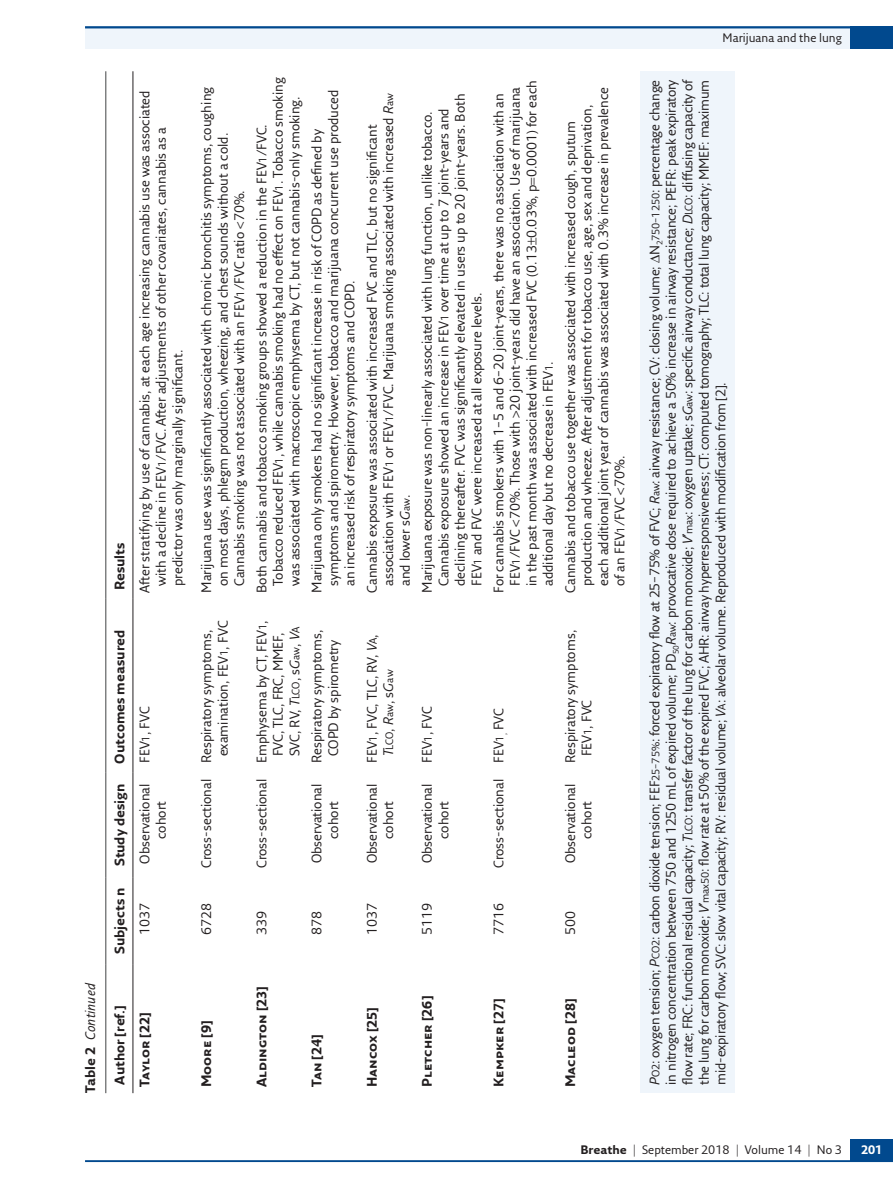
<style>
.page{position:relative;width:893px;height:1191px;background:#fff}
.page>*{position:absolute;margin:0;border:0;box-sizing:border-box;transform-origin:0 0}
.t1{font:13.5px/16.5px "Fresco Sans Pro";color:#231f20}
.t2{font:700 13.5px/29.2px "Fresco Sans Pro";color:#231f20}
.t3{font:12px "Fresco Sans Pro";color:#231f20}
.t4{font:700 12px "Fresco Sans Pro";color:#fff}
.t5{font:10.5px "Fresco Sans Pro";color:#231f20}
.s1{font-size:10.5px}
.s2{font-weight:400;font-style:italic}
.s3{font-style:italic}
.s4{font-style:italic;font-size:13.5px}
.s5{font-size:13.5px}
.s6{font-weight:700}
</style>
<div class="page">
<div style="left:85px;top:26px;width:808px;height:23px;background:#eff5fb"></div>
<hr style="left:85px;top:1160px;width:808px;height:2px;background:#01498e">
<div style="left:850px;top:1138px;width:43px;height:23px;background:#01498e"></div>
<hr style="left:85px;top:26px;width:808px;height:2px;background:#01498e">
<div style="left:850px;top:26px;width:43px;height:23px;background:#01498e"></div>
<div style="left:640px;top:71px;width:94px;height:1022px;background:#eff5fb"></div>
<hr style="left:105px;top:964px;width:1px;height:129px;background:#57585a">
<hr style="left:105px;top:878px;width:1px;height:86px;background:#57585a">
<hr style="left:105px;top:772px;width:1px;height:106px;background:#57585a">
<hr style="left:105px;top:599px;width:1px;height:173px;background:#57585a">
<hr style="left:105px;top:71px;width:1px;height:528px;background:#57585a">
<hr style="left:133px;top:964px;width:1px;height:129px;background:#231f20">
<hr style="left:133px;top:878px;width:1px;height:86px;background:#231f20">
<hr style="left:133px;top:772px;width:1px;height:106px;background:#231f20">
<hr style="left:133px;top:599px;width:1px;height:173px;background:#231f20">
<hr style="left:133px;top:71px;width:1px;height:528px;background:#231f20">
<p class="t2" style="left:105px;top:590px;width:49px;rotate:-90deg">Results</p>
<p class="t1" style="left:136px;top:586px;width:497px;text-indent:-7px;rotate:-90deg">After stratifying by use of cannabis, at each age increasing cannabis use was associated with a decline in FEV<span class="s1">1</span>/FVC. After adjustments of other covariates, cannabis as a predictor was only marginally significant.</p>
<p class="t2" style="left:105px;top:763px;width:135px;rotate:-90deg">Outcomes measured</p>
<p class="t2" style="left:105px;top:866px;width:84px;rotate:-90deg">Study design</p>
<p class="t2" style="left:105px;top:954px;width:68px;rotate:-90deg">Subjects n</p>
<p class="t2" style="left:75px;top:1084px;width:103px;text-indent:-9px;rotate:-90deg">Table 2 <span class="s2">Continued<br></span>Author [ref.]</p>
<p class="t1" style="left:136px;top:763px;width:58px;rotate:-90deg">FEV<span class="s1">1</span>, FVC</p>
<p class="t1" style="left:136px;top:863px;width:81px;text-align:center;rotate:-90deg">Observational cohort</p>
<p class="t1" style="left:136px;top:935px;width:34px;rotate:-90deg">1037</p>
<p class="t2" style="left:130px;top:1087px;width:76px;rotate:-90deg">Taylor [22]</p>
<p class="t3" style="left:723px;top:30px;width:121px">Marijuana and the lung</p>
<p class="t1" style="left:198px;top:586px;width:501px;text-indent:-7px;rotate:-90deg">Marijuana use was significantly associated with chronic bronchitis symptoms, coughing on most days, phlegm production, wheezing, and chest sounds without a cold.<br>Cannabis smoking was not associated with an FEV<span class="s1">1</span>/FVC ratio 70%.</p>
<p class="t1" style="left:253px;top:586px;width:510px;text-indent:-7px;rotate:-90deg">Both cannabis and tobacco smoking groups showed a reduction in the FEV<span class="s1">1</span>/FVC.<br>Tobacco reduced FEV<span class="s1">1</span>, while cannabis smoking had no effect on FEV<span class="s1">1</span>. Tobacco smoking was associated with macroscopic emphysema by CT, but not cannabis-only smoking.</p>
<p class="t1" style="left:308px;top:586px;width:498px;text-indent:-7px;rotate:-90deg">Marijuana only smokers had no significant increase in risk of COPD as defined by symptoms and spirometry. However, tobacco and marijuana concurrent use produced an increased risk of respiratory symptoms and COPD.</p>
<p class="t1" style="left:363px;top:586px;width:494px;text-indent:-7px;rotate:-90deg">Cannabis exposure was associated with increased FVC and TLC, but no significant association with FEV<span class="s1">1</span> or FEV<span class="s1">1</span>/FVC. Marijuana smoking associated with increased <span class="s3">R</span><span class="s1">aw </span>and lower s<span class="s3">G</span><span class="s1">aw</span>.</p>
<p class="t1" style="left:198px;top:756px;width:137px;text-indent:-112px;rotate:-90deg">Cross-sectional Respiratory symptoms, examination, FEV<span class="s1">1</span>, FVC</p>
<p class="t1" style="left:253px;top:756px;width:137px;text-indent:-112px;rotate:-90deg">Cross-sectional Emphysema by CT, FEV<span class="s1">1</span>,<br>FVC, TLC, FRC, MMEF,<br>SVC, RV, <span class="s3">T</span><span class="s1">LCO</span>, s<span class="s3">G</span><span class="s1">aw</span>, <span class="s3">V</span><span class="s1">A</span></p>
<p class="t1" style="left:308px;top:763px;width:135px;text-align:center;rotate:-90deg">Respiratory symptoms,<br>COPD by spirometry</p>
<p class="t1" style="left:308px;top:863px;width:81px;text-align:center;rotate:-90deg">Observational cohort</p>
<p class="t1" style="left:363px;top:763px;width:131px;rotate:-90deg">FEV<span class="s1">1</span>, FVC, TLC, RV, <span class="s3">V</span><span class="s1">A</span>,</p>
<p class="t5" style="left:383px;top:756px;width:88px;rotate:-90deg"><span class="s4">T</span>LCO<span class="s5">,</span> <span class="s4">R</span>aw<span class="s5">, s</span><span class="s4">G</span>aw</p>
<p class="t1" style="left:363px;top:863px;width:81px;text-align:center;rotate:-90deg">Observational cohort</p>
<p class="t1" style="left:198px;top:935px;width:34px;rotate:-90deg">6728</p>
<p class="t1" style="left:253px;top:935px;width:26px;rotate:-90deg">339</p>
<p class="t1" style="left:308px;top:934px;width:26px;rotate:-90deg">878</p>
<p class="t1" style="left:363px;top:934px;width:34px;rotate:-90deg">1037</p>
<p class="t2" style="left:192px;top:1087px;width:68px;rotate:-90deg">Moore [9]</p>
<p class="t2" style="left:247px;top:1087px;width:103px;rotate:-90deg">Aldington [23]</p>
<p class="t2" style="left:302px;top:1087px;width:54px;rotate:-90deg">Tan [24]</p>
<p class="t2" style="left:357px;top:1087px;width:82px;rotate:-90deg">Hancox [25]</p>
<p class="t1" style="left:418px;top:586px;width:494px;text-indent:-7px;rotate:-90deg">Marijuana exposure was non-linearly associated with lung function, unlike tobacco.<br>Cannabis exposure showed an increase in FEV<span class="s1">1</span> over time at up to 7 joint-years and declining thereafter. FVC was significantly elevated in users up to 20 joint-years. Both FEV<span class="s1">1</span> and FVC were increased at all exposure levels.</p>
<p class="t1" style="left:490px;top:586px;width:507px;text-indent:-7px;rotate:-90deg">For cannabis smokers with 1–5 and 6–20 joint-years, there was no association with an FEV<span class="s1">1</span>/FVC 70%. Those with 20 joint-years did have an association. Use of marijuana in the past month was associated with increased FVC (0.13 0.03%, p 0.0001) for each additional day but no decrease in FEV<span class="s1">1</span>.</p>
<p class="t1" style="left:418px;top:763px;width:58px;rotate:-90deg">FEV<span class="s1">1</span>, FVC</p>
<p class="t1" style="left:418px;top:863px;width:81px;text-align:center;rotate:-90deg">Observational cohort</p>
<p class="t1" style="left:418px;top:935px;width:34px;rotate:-90deg">5119</p>
<p class="t2" style="left:412px;top:1087px;width:93px;rotate:-90deg">Pletcher [26]</p>
<p class="t1" style="left:490px;top:868px;width:161px;rotate:-90deg">Cross-sectional FEV<span class="s1">1</span><sub>,</sub> FVC</p>
<p class="t1" style="left:490px;top:934px;width:34px;rotate:-90deg">7716</p>
<p class="t2" style="left:484px;top:1087px;width:90px;rotate:-90deg">Kempker [27]</p>
<p class="t1" style="left:562px;top:586px;width:500px;text-indent:-7px;rotate:-90deg">Cannabis and tobacco use together was associated with increased cough, sputum production and wheeze. After adjustment for tobacco use, age, sex and deprivation, each additional joint year of cannabis was associated with 0.3% increase in prevalence of an FEV<span class="s1">1</span>/FVC 70%.</p>
<p class="t1" style="left:646px;top:1084px;width:1007px;text-align:justify;rotate:-90deg"><span class="s3">P</span><span class="s1">O2</span>: oxygen tension; <span class="s3">P</span><span class="s1">CO2</span>: carbon dioxide tension; FEF<span class="s1">25–75%</span>: forced expiratory flow at 25–75% of FVC; <span class="s3">R</span><span class="s1">aw</span>: airway resistance; CV: closing volume; N<sub>2</sub><span class="s1">750–1250</span>: percentage change in nitrogen concentration between 750 and 1250 mL of expired volume; PD<sub>50</sub><span class="s3">R</span><span class="s1">aw</span>: provocative dose required to achieve a 50% increase in airway resistance; PEFR: peak expiratory flow rate; FRC: functional residual capacity; <span class="s3">T</span><span class="s1">LCO</span>: transfer factor of the lung for carbon monoxide; <span class="s3">V</span> <span class="s1">max</span>: oxygen uptake; s<span class="s3">G</span><span class="s1">aw</span>: specific airway conductance; <span class="s3">D</span><span class="s1">LCO</span>: diffusing capacity of the lung for carbon monoxide; <span class="s3">V</span> <span class="s1">max50</span>: flow rate at 50% of the expired FVC; AHR: airway hyperresponsiveness; CT: computed tomography; TLC: total lung capacity; MMEF: maximum mid-expiratory flow; SVC: slow vital capacity; RV: residual volume; <span class="s3">V</span><span class="s1">A</span>: alveolar volume. Reproduced with modification from [2].</p>
<p class="t1" style="left:562px;top:756px;width:128px;text-indent:-7px;rotate:-90deg">Respiratory symptoms,<br>FEV<span class="s1">1</span>, FVC</p>
<p class="t1" style="left:562px;top:863px;width:81px;text-align:center;rotate:-90deg">Observational cohort</p>
<p class="t1" style="left:562px;top:935px;width:26px;rotate:-90deg">500</p>
<p class="t2" style="left:555px;top:1087px;width:90px;rotate:-90deg">Macleod [28]</p>
<p class="t3" style="left:580px;top:1142px;width:263px"><span class="s6">Breathe</span> | September 2018 | Volume 14 | No 3</p>
<p class="t4" style="left:861px;top:1142px;width:23px">201</p>
</div>
